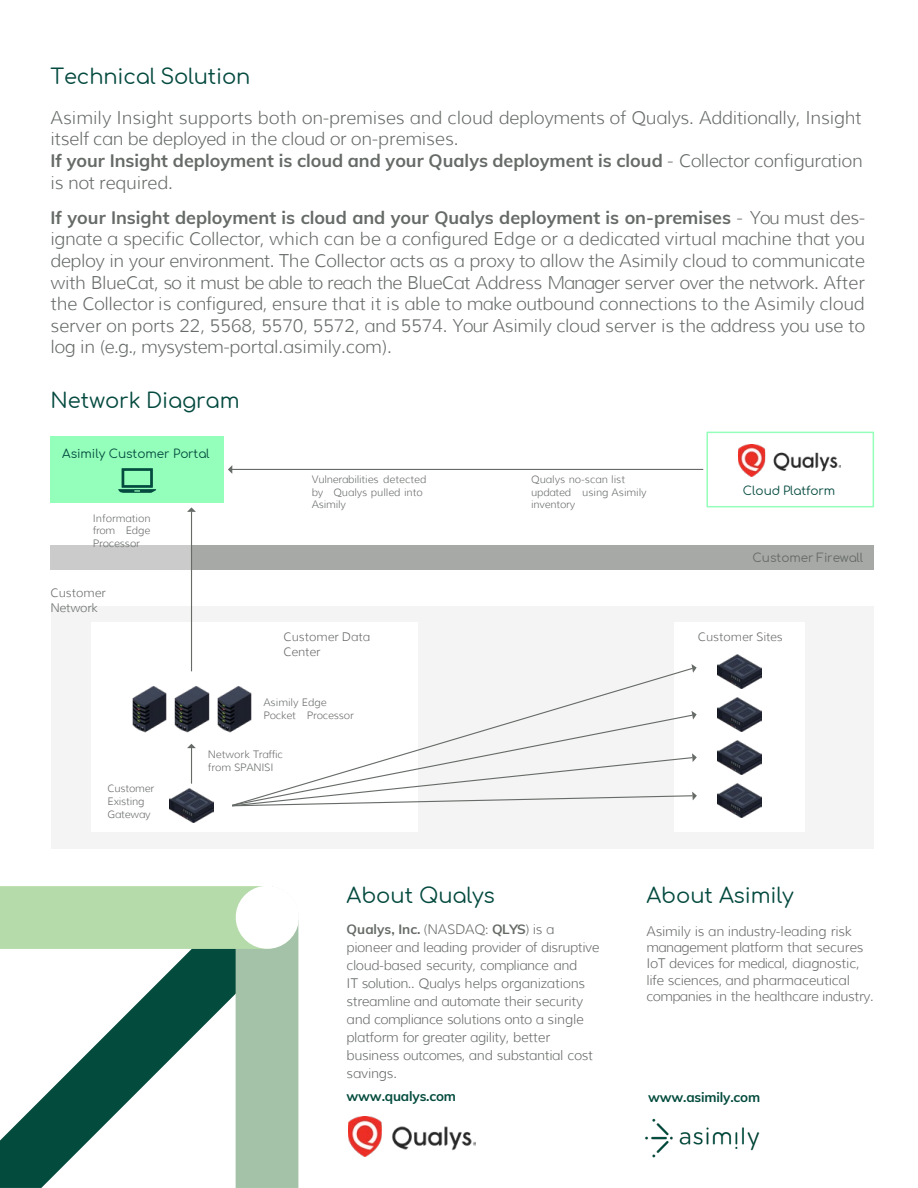
<style>
.page{position:relative;width:918px;height:1188px;background:#fff}
.page>*{position:absolute;margin:0;border:0;box-sizing:border-box;transform-origin:0 0}
.t1{font:21px "Comfortaa";letter-spacing:-.005em;color:#044a3f}
.t2{font:300 18px/21.6px "Muli";letter-spacing:-.015em;color:#666b67}
.t3{font:700 18px "Muli";color:#666b67}
.t4{font:300 13.5px/18px "Muli";letter-spacing:-.025em;color:#666b67}
.t5{font:700 13.5px "Muli";letter-spacing:-.015em;color:#034b3d}
.t6{font:300 12px/14.4px "Muli";letter-spacing:-.005em;color:#666b67}
.t7{font:12px "Comfortaa";letter-spacing:-.005em;color:#044a3f}
.t8{font:12px "Comfortaa";letter-spacing:-.01em;color:#666b67}
.t9{font:300 10.5px/12.6px "Muli";letter-spacing:-.01em;color:#666b67}
.s1{font-weight:300}
.s2{font-weight:700}
.s3{font-weight:700;color:#666b66}
.s4{color:#666b66}
</style>
<div class="page">
<div style="left:51px;top:546px;width:823px;height:24px;background:#cacbca"></div>
<div style="left:51px;top:606px;width:822px;height:243px;background:#f4f4f4"></div>
<div style="left:91px;top:622px;width:327px;height:210px;background:#fff"></div>
<div style="left:674px;top:622px;width:131px;height:210px;background:#fff"></div>
<div style="left:51px;top:436px;width:173px;height:67px;background:#94ffba"></div>
<svg style="left:0;top:886px;width:299px;height:302px"></svg>
<img style="left:349px;top:1117px;width:127px;height:39px">
<div style="left:706px;top:432px;width:168px;height:75px;border:2px solid #94ffba"></div>
<hr style="left:232px;top:469px;width:471px;height:1px;background:#666b67">
<svg style="left:228px;top:465px;width:4px;height:9px"></svg>
<div style="left:192px;top:546px;width:682px;height:24px;background:#a7a9a7"></div>
<hr style="left:191px;top:748px;width:1px;height:36px;background:#666b67">
<hr style="left:191px;top:512px;width:1px;height:159px;background:#666b67">
<svg style="left:187px;top:507px;width:9px;height:5px"></svg>
<svg style="left:548px;top:668px;width:144px;height:43px"></svg>
<svg style="left:187px;top:744px;width:9px;height:4px"></svg>
<svg style="left:692px;top:664px;width:5px;height:9px"></svg>
<svg style="left:232px;top:711px;width:465px;height:96px"></svg>
<img style="left:174px;top:686px;width:36px;height:47px">
<img style="left:217px;top:686px;width:37px;height:47px">
<img style="left:132px;top:686px;width:35px;height:47px">
<img style="left:170px;top:789px;width:43px;height:34px">
<img style="left:718px;top:654px;width:43px;height:34px">
<img style="left:718px;top:698px;width:43px;height:34px">
<img style="left:718px;top:741px;width:43px;height:34px">
<img style="left:718px;top:784px;width:43px;height:34px">
<svg style="left:118px;top:468px;width:38px;height:25px"></svg>
<img style="left:738px;top:445px;width:103px;height:32px">
<img style="left:645px;top:1118px;width:115px;height:40px">
<p class="t1" style="left:50px;top:57px;width:202px">Technical Solution</p>
<p class="t2" style="left:50px;top:107px;width:813px">Asimily Insight supports both on-premises and cloud deployments of Qualys. Additionally, Insight itself can be deployed in the cloud or on-premises.</p>
<p class="t3" style="left:50px;top:148px;width:814px">If your Insight deployment is cloud and your Qualys deployment is cloud <span class="s1">- Collector configuration</span></p>
<p class="t2" style="left:50px;top:172px;width:124px">is not required.</p>
<p class="t2" style="left:50px;top:207px;width:816px;text-align:justify"><span class="s2">If your Insight deployment is cloud and your Qualys deployment is on-premises</span> - You must des&shy;ignate a specific Collector, which can be a configured Edge or a dedicated virtual machine that you deploy in your environment. The Collector acts as a proxy to allow the Asimily cloud to communicate with BlueCat, so it must be able to reach the BlueCat Address Manager server over the network. After the Collector is configured, ensure that it is able to make outbound connections to the Asimily cloud server on ports 22, 5568, 5570, 5572, and 5574. Your Asimily cloud server is the address you use to log in (e.g., mysystem-portal.asimily.com).</p>
<p class="t1" style="left:50px;top:381px;width:191px">Network Diagram</p>
<p class="t7" style="left:62px;top:442px;width:149px">Asimily Customer Portal</p>
<p class="t9" style="left:93px;top:512px;width:59px;text-align:justify">Information from Edge Processor</p>
<p class="t6" style="left:50px;top:586px;width:57px">Customer<br>Network</p>
<p class="t9" style="left:312px;top:473px;width:116px">Vulnerabilities detected by Qualys pulled into<br>Asimily</p>
<p class="t9" style="left:531px;top:473px;width:117px">Qualys no-scan list updated using Asimily inventory</p>
<p class="t7" style="left:743px;top:480px;width:94px">Cloud Platform</p>
<p class="t8" style="left:753px;top:546px;width:112px">Customer Firewall</p>
<p class="t6" style="left:283px;top:630px;width:88px">Customer Data<br>Center</p>
<p class="t6" style="left:698px;top:630px;width:87px">Customer Sites</p>
<p class="t9" style="left:108px;top:782px;width:48px">Customer<br>Existing<br>Gateway</p>
<p class="t9" style="left:263px;top:696px;width:92px">Asimily Edge<br>Pocket Processor</p>
<p class="t9" style="left:208px;top:748px;width:77px">Network Traffic</p>
<p class="t9" style="left:208px;top:761px;width:67px">from SPANISI</p>
<p class="t1" style="left:347px;top:877px;width:150px">About Qualys</p>
<p class="t4" style="left:347px;top:920px;width:255px"><span class="s3">Qualys, Inc.</span> <span class="s4">(NASDAQ:</span> <span class="s3">QLYS</span><span class="s4">) is</span> a pioneer and leading provider of disruptive cloud-based security, compliance and</p>
<p class="t4" style="left:347px;top:974px;width:248px">IT solution.. Qualys helps organizations streamline and automate their security and compliance solutions onto a single platform for greater agility, better business outcomes, and substantial cost savings.</p>
<p class="t5" style="left:347px;top:1086px;width:111px">www.qualys.com</p>
<p class="t1" style="left:646px;top:877px;width:149px">About Asimily</p>
<p class="t4" style="left:646px;top:923px;width:229px;line-height:16.2px">Asimily is an industry-leading risk management platform that secures IoT devices for medical, diagnostic, life sciences, and pharmaceutical companies in the healthcare industry.</p>
<p class="t5" style="left:648px;top:1087px;width:114px">www.asimily.com</p>
</div>
